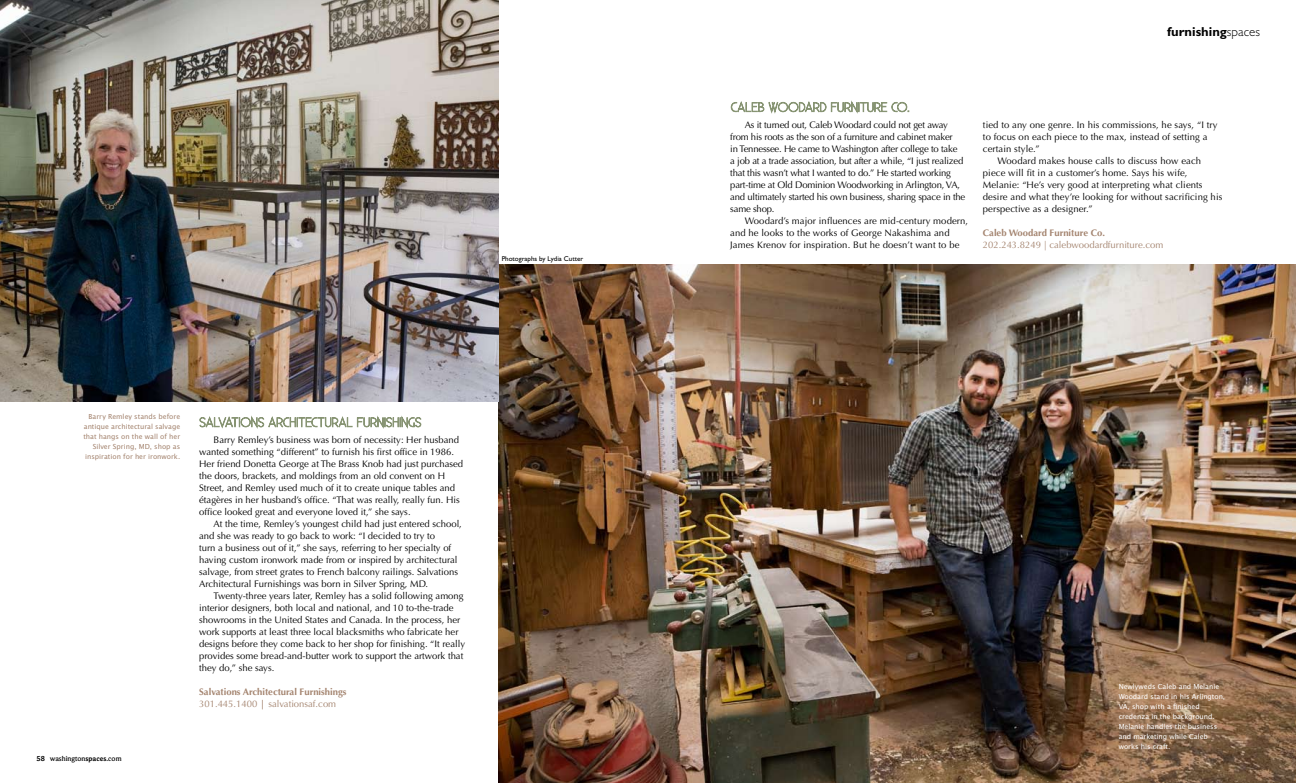
<style>
.page{position:relative;width:1296px;height:783px;background:#fff}
.page>*{position:absolute;margin:0;border:0;box-sizing:border-box;transform-origin:0 0}
.t1{font:700 13px "Gill Sans";color:#000}
.t2{font:9.5px/12px "Optima LT";color:#000}
.t3{font:9.5px/12px "Optima LT";letter-spacing:-.02em;color:#000}
.t4{font:700 9.5px/12px "Optima LT";color:#a4846f}
.t5{font:9.5px "Optima LT";color:#a4846f}
.t6{font:7.5px/10px "Lucida Sans EF";color:#fff}
.t7{font:7.5px/10px "Lucida Sans EF";color:#a4846f;text-align:right}
.t8{font:500 7.5px "Beaufort";color:#000}
.t9{font:7px "Gill Sans";color:#000}
.s1{font-weight:700}
.s2{font-weight:400}
.s3{font-weight:300}
</style>
<div class="page">
<img style="left:499px;top:264px;width:797px;height:519px">
<img style="left:0;top:0;width:499px;height:401px">
<svg style="left:199px;top:415px;width:223px;height:14px"></svg>
<svg style="left:731px;top:100px;width:178px;height:14px"></svg>
<p class="t9" style="left:502px;top:254px;width:83px">Photographs by Lydia Cutter</p>
<p class="t7" style="left:83px;top:412px;width:98px">Barry Remley stands before antique architectural salvage that hangs on the wall of her<br>Silver Spring, MD, shop as inspiration for her ironwork.</p>
<p class="t8" style="left:37px;top:755px;width:86px"><span class="s1">58</span> washington<span class="s1">spaces</span>.com</p>
<p class="t2" style="left:199px;top:434px;width:266px;text-indent:14px">Barry Remley’s business was born of necessity: Her husband wanted something “different” to furnish his first office in 1986.<br>Her friend Donetta George at The Brass Knob had just purchased the doors, brackets, and moldings from an old convent on H Street, and Remley used much of it to create unique tables and étagères in her husband’s office. “That was really, really fun. His office looked great and everyone loved it,” she says.</p>
<p class="t2" style="left:199px;top:518px;width:264px;text-indent:14px">At the time, Remley’s youngest child had just entered school, and she was ready to go back to work: “I decided to try to<br>turn a business out of it,” she says, referring to her specialty of having custom ironwork made from or inspired by architectural salvage, from street grates to French balcony railings. Salvations Architectural Furnishings was born in Silver Spring, MD.</p>
<p class="t2" style="left:199px;top:590px;width:267px;text-indent:14px">Twenty-three years later, Remley has a solid following among interior designers, both local and national, and 10 to-the-trade showrooms in the United States and Canada. In the process, her work supports at least three local blacksmiths who fabricate her designs before they come back to her shop for finishing. “It really provides some bread-and-butter work to support the artwork that they do,” she says.</p>
<p class="t4" style="left:199px;top:686px;width:149px">Salvations Architectural Furnishings<br><span class="s2">301.445.1400</span> | <span class="s2">salvationsaf.com</span></p>
<h1 class="t1" style="left:1167px;top:24px;width:94px">furnishing<span class="s3">spaces</span></h1>
<p class="t3" style="left:730px;top:119px;width:237px;text-indent:14px">As it turned out, Caleb Woodard could not get away from his roots as the son of a furniture and cabinet maker<br>in Tennessee. He came to Washington after college to take<br>a job at a trade association, but after a while, “I just realized that this wasn’t what I wanted to do.” He started working part-time at Old Dominion Woodworking in Arlington, VA, and ultimately started his own business, sharing space in the same shop.</p>
<p class="t2" style="left:730px;top:215px;width:239px;text-indent:14px">Woodard’s major influences are mid-century modern, and he looks to the works of George Nakashima and<br>James Krenov for inspiration. But he doesn’t want to be</p>
<p class="t2" style="left:983px;top:119px;width:236px">tied to any one genre. In his commissions, he says, “I try</p>
<p class="t2" style="left:983px;top:131px;width:226px">to focus on each piece to the max, instead of setting a</p>
<p class="t2" style="left:983px;top:143px;width:58px">certain style.”</p>
<p class="t2" style="left:997px;top:155px;width:205px">Woodard makes house calls to discuss how each</p>
<p class="t2" style="left:983px;top:167px;width:206px">piece will fit in a customer’s home. Says his wife,</p>
<p class="t2" style="left:983px;top:179px;width:221px">Melanie: “He’s very good at interpreting what clients</p>
<p class="t2" style="left:983px;top:191px;width:241px">desire and what they’re looking for without sacrificing his</p>
<p class="t2" style="left:983px;top:203px;width:111px">perspective as a designer.”</p>
<p class="t4" style="left:983px;top:227px;width:124px">Caleb Woodard Furniture Co.</p>
<p class="t5" style="left:983px;top:240px;width:182px">202.243.8249 | calebwoodardfurniture.com</p>
<p class="t6" style="left:1119px;top:682px;width:108px">Newlyweds Caleb and Melanie<br>Woodard stand in his Arlington,<br>VA, shop with a finished credenza in the background.<br>Melanie handles the business and marketing while Caleb works his craft.</p>
</div>
